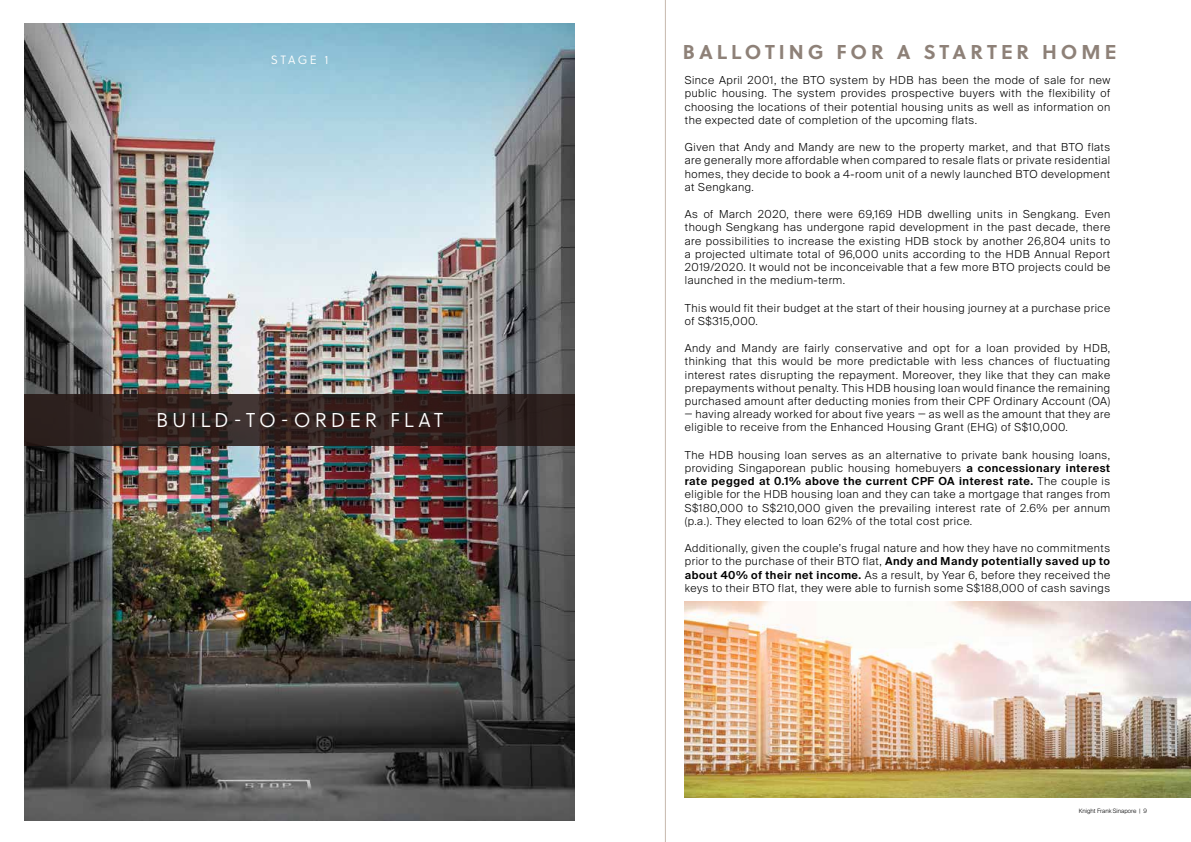
<style>
.page{position:relative;width:1191px;height:842px;background:#fff}
.page>*{position:absolute;margin:0;border:0;box-sizing:border-box;transform-origin:0 0}
.t1{font:700 20px "Soleil";letter-spacing:.2em;color:#8e8178}
.t2{font:20px "Soleil Lt";letter-spacing:.2em;color:#fff}
.t3{font:12px "Soleil Lt";letter-spacing:.19em;color:#fff}
.t4{font:300 11px/13.2px "Suisse Intl";letter-spacing:.05em;color:#000;text-align:justify}
.t5{font:300 6px "Suisse Intl";color:#000101}
.s1{font-weight:600}
</style>
<div class="page">
<img style="left:25px;top:23px;width:550px;height:798px">
<svg style="left:25px;top:394px;width:550px;height:51px;background:#30211f"></svg>
<hr style="left:665px;top:0;width:1px;height:842px;background:#c6b8ad">
<img style="left:685px;top:601px;width:506px;height:196px">
<p class="t3" style="left:271px;top:51px;width:59px">STAGE 1</p>
<h1 class="t2" style="left:156px;top:406px;width:289px">BUILD-TO-ORDER FLAT</h1>
<h1 class="t1" style="left:683px;top:36px;width:435px">BALLOTING FOR A STARTER HOME</h1>
<p class="t4" style="left:685px;top:74px;width:427px">Since April 2001, the BTO system by HDB has been the mode of sale for new public housing. The system provides prospective buyers with the flexibility of choosing the locations of their potential housing units as well as information on the expected date of completion of the upcoming flats.</p>
<p class="t4" style="left:685px;top:141px;width:427px">Given that Andy and Mandy are new to the property market, and that BTO flats are generally more affordable when compared to resale flats or private residential homes, they decide to book a 4-room unit of a newly launched BTO development at Sengkang.</p>
<p class="t4" style="left:685px;top:208px;width:427px">As of March 2020, there were 69,169 HDB dwelling units in Sengkang. Even though Sengkang has undergone rapid development in the past decade, there are possibilities to increase the existing HDB stock by another 26,804 units to a projected ultimate total of 96,000 units according to the HDB Annual Report 2019/2020. It would not be inconceivable that a few more BTO projects could be launched in the medium-term.</p>
<p class="t4" style="left:685px;top:301px;width:427px">This would fit their budget at the start of their housing journey at a purchase price of S$315,000.</p>
<p class="t4" style="left:685px;top:342px;width:427px">Andy and Mandy are fairly conservative and opt for a loan provided by HDB, thinking that this would be more predictable with less chances of fluctuating interest rates disrupting the repayment. Moreover, they like that they can make prepayments without penalty. This HDB housing loan would finance the remaining purchased amount after deducting monies from their CPF Ordinary Account (OA)</p>
<p class="t4" style="left:685px;top:408px;width:427px">— having already worked for about five years — as well as the amount that they are eligible to receive from the Enhanced Housing Grant (EHG) of S$10,000.</p>
<p class="t4" style="left:685px;top:448px;width:427px">The HDB housing loan serves as an alternative to private bank housing loans, providing Singaporean public housing homebuyers <span class="s1">a concessionary interest rate pegged at 0.1% above the current CPF OA interest rate.</span> The couple is eligible for the HDB housing loan and they can take a mortgage that ranges from S$180,000 to S$210,000 given the prevailing interest rate of 2.6% per annum (p.a.). They elected to loan 62% of the total cost price.</p>
<p class="t4" style="left:685px;top:542px;width:427px">Additionally, given the couple’s frugal nature and how they have no commitments prior to the purchase of their BTO flat, <span class="s1">Andy and Mandy potentially saved up to about 40% of their net income.</span> As a result, by Year 6, before they received the keys to their BTO flat, they were able to furnish some S$188,000 of cash savings</p>
<p class="t5" style="left:1078px;top:807px;width:70px">Knight Frank Sinapore | 9</p>
</div>
